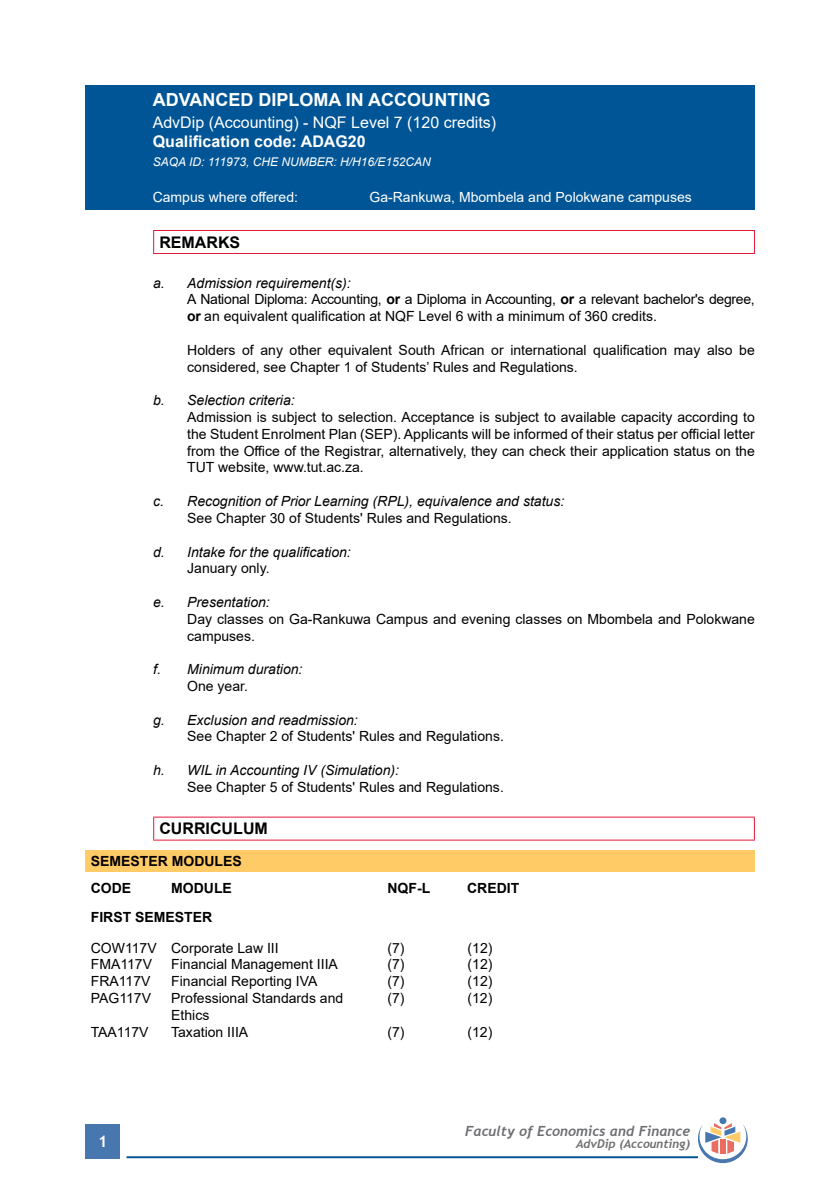
<style>
.page{position:relative;width:840px;height:1191px;background:#fff}
.page>*{position:absolute;margin:0;border:0;box-sizing:border-box;transform-origin:0 0}
.t1{font:700 18px "Arial";color:#fff}
.t2{font:16px "Arial";color:#fff}
.t3{font:700 16px "Arial";color:#fff}
.t4{font:700 16px "Arial";color:#000}
.t5{font:700 16px "Trebuchet MS";color:#fff}
.t6{font:14px/16.8px "Arial";color:#000}
.t7{font:italic 14px "Arial";color:#000}
.t8{font:14px/16.8px "Arial";letter-spacing:-.02em;color:#000}
.t9{font:14px "Arial";color:#fff}
.t10{font:700 14px/26.4px "Arial";color:#000}
.t11{font:italic 700 14px "Trebuchet";color:#6d6e71}
.t12{font:italic 12px "Arial";color:#fff}
.t13{font:italic 700 12px "Trebuchet";color:#6d6e71}
.s1{font-style:italic}
.s2{font-weight:700}
</style>
<div class="page">
<div style="left:86px;top:1124px;width:34px;height:34px;background:#4777ae"></div>
<hr style="left:126px;top:1156px;width:571px;height:2px;background:#005596">
<div style="left:719px;top:1117px;width:7px;height:7px;background:#4777ae;border-radius:50%"></div>
<svg style="left:697px;top:1123px;width:50px;height:40px"></svg>
<div style="left:85px;top:85px;width:669px;height:125px;background:#005596"></div>
<hr style="left:153px;top:230px;width:601px;height:1px;background:#e31837">
<svg style="left:153px;top:231px;width:1px;height:22px"></svg>
<svg style="left:753px;top:231px;width:1px;height:22px"></svg>
<hr style="left:153px;top:253px;width:601px;height:1px;background:#e31837">
<hr style="left:153px;top:816px;width:601px;height:1px;background:#e31837">
<svg style="left:153px;top:817px;width:1px;height:22px"></svg>
<svg style="left:753px;top:817px;width:1px;height:22px"></svg>
<hr style="left:153px;top:839px;width:601px;height:1px;background:#e31837">
<div style="left:85px;top:850px;width:669px;height:22px;background:#ffcb66"></div>
<p class="t1" style="left:153px;top:87px;width:339px">ADVANCED DIPLOMA IN ACCOUNTING</p>
<p class="t2" style="left:153px;top:111px;width:345px">AdvDip (Accounting) - NQF Level 7 (120 credits)</p>
<p class="t3" style="left:153px;top:130px;width:214px">Qualification code: ADAG20</p>
<p class="t12" style="left:153px;top:154px;width:279px">SAQA ID: 111973, CHE NUMBER: H/H16/E152CAN</p>
<p class="t9" style="left:153px;top:187px;width:147px">Campus where offered:</p>
<p class="t9" style="left:369px;top:187px;width:324px">Ga-Rankuwa, Mbombela and Polokwane campuses</p>
<p class="t4" style="left:159px;top:231px;width:82px">REMARKS</p>
<p class="t8" style="left:187px;top:274px;width:568px;text-indent:-34px"><span class="s1">a. Admission requirement(s):<br></span>A National Diploma: Accounting, <span class="s2">or</span> a Diploma in Accounting, <span class="s2">or</span> a relevant bachelor's degree, <span class="s2">or</span> an equivalent qualification at NQF Level 6 with a minimum of 360 credits.</p>
<p class="t6" style="left:187px;top:341px;width:569px">Holders of any other equivalent South African or international qualification may also be considered, see Chapter 1 of Students’ Rules and Regulations.</p>
<p class="t7" style="left:153px;top:391px;width:143px">b. Selection criteria:</p>
<p class="t6" style="left:187px;top:409px;width:569px;text-align:justify">Admission is subject to selection. Acceptance is subject to available capacity according to the Student Enrolment Plan (SEP). Applicants will be informed of their status per official letter from the Office of the Registrar, alternatively, they can check their application status on the TUT website, www.tut.ac.za.</p>
<p class="t7" style="left:153px;top:492px;width:412px">c. Recognition of Prior Learning (RPL), equivalence and status:</p>
<p class="t6" style="left:187px;top:509px;width:326px">See Chapter 30 of Students' Rules and Regulations.</p>
<p class="t7" style="left:153px;top:542px;width:199px">d. Intake for the qualification:</p>
<p class="t6" style="left:187px;top:560px;width:84px">January only.</p>
<p class="t7" style="left:153px;top:593px;width:118px">e. Presentation:</p>
<p class="t6" style="left:187px;top:610px;width:568px">Day classes on Ga-Rankuwa Campus and evening classes on Mbombela and Polokwane campuses.</p>
<p class="t7" style="left:153px;top:660px;width:151px">f. Minimum duration:</p>
<p class="t6" style="left:187px;top:677px;width:62px">One year.</p>
<p class="t7" style="left:153px;top:710px;width:206px">g. Exclusion and readmission:</p>
<p class="t6" style="left:187px;top:728px;width:318px">See Chapter 2 of Students' Rules and Regulations.</p>
<p class="t7" style="left:153px;top:761px;width:247px">h. WIL in Accounting IV (Simulation):</p>
<p class="t6" style="left:187px;top:778px;width:318px">See Chapter 5 of Students' Rules and Regulations.</p>
<p class="t4" style="left:159px;top:817px;width:110px">CURRICULUM</p>
<p class="t10" style="left:91px;top:848px;width:152px">SEMESTER MODULES<br>CODE</p>
<p class="t10" style="left:171px;top:875px;width:62px">MODULE</p>
<p class="t10" style="left:387px;top:875px;width:44px">NQF-L</p>
<p class="t10" style="left:467px;top:875px;width:54px">CREDIT</p>
<p class="t10" style="left:91px;top:903px;width:123px">FIRST SEMESTER</p>
<p class="t6" style="left:91px;top:939px;width:189px">COW117V Corporate Law III</p>
<p class="t6" style="left:387px;top:939px;width:19px">(7)</p>
<p class="t6" style="left:467px;top:939px;width:26px">(12)</p>
<p class="t6" style="left:91px;top:956px;width:63px">FMA117V</p>
<p class="t6" style="left:171px;top:956px;width:168px">Financial Management IIIA</p>
<p class="t6" style="left:387px;top:956px;width:19px">(7)</p>
<p class="t6" style="left:467px;top:956px;width:26px">(12)</p>
<p class="t6" style="left:91px;top:972px;width:61px">FRA117V</p>
<p class="t6" style="left:171px;top:972px;width:148px">Financial Reporting IVA</p>
<p class="t6" style="left:387px;top:972px;width:19px">(7)</p>
<p class="t6" style="left:467px;top:972px;width:26px">(12)</p>
<p class="t6" style="left:91px;top:989px;width:62px">PAG117V</p>
<p class="t6" style="left:171px;top:989px;width:173px">Professional Standards and</p>
<p class="t6" style="left:387px;top:989px;width:19px">(7)</p>
<p class="t6" style="left:467px;top:989px;width:26px">(12)</p>
<p class="t6" style="left:171px;top:1006px;width:40px">Ethics</p>
<p class="t6" style="left:91px;top:1023px;width:59px">TAA117V</p>
<p class="t6" style="left:171px;top:1023px;width:79px">Taxation IIIA</p>
<p class="t6" style="left:387px;top:1023px;width:19px">(7)</p>
<p class="t6" style="left:467px;top:1023px;width:26px">(12)</p>
<p class="t5" style="left:98px;top:1131px;width:11px">1</p>
<p class="t11" style="left:465px;top:1121px;width:226px">Faculty of Economics and Finance</p>
<p class="t13" style="left:575px;top:1135px;width:116px">AdvDip (Accounting)</p>
</div>
